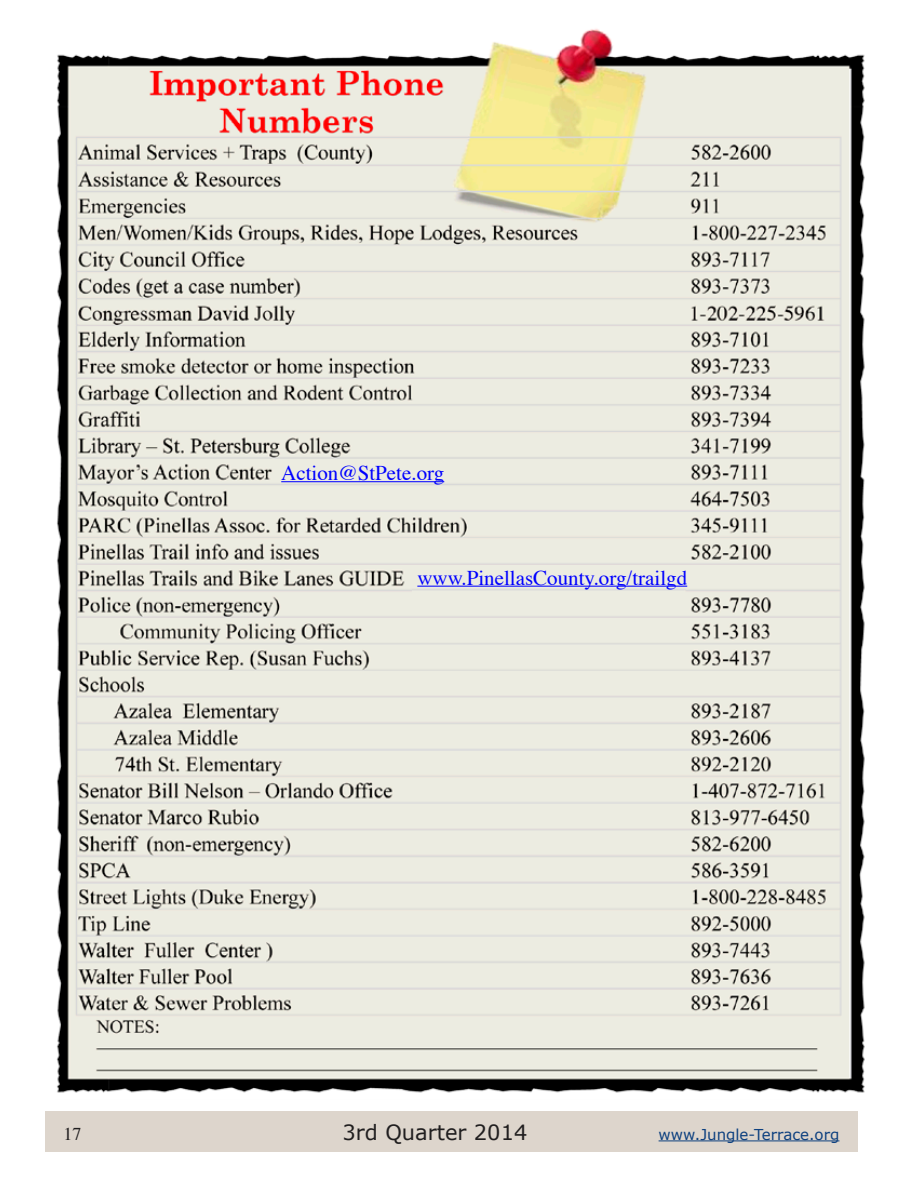
<style>
.page{position:relative;width:918px;height:1188px;background:#fff}
.page>*{position:absolute;margin:0;border:0;box-sizing:border-box;transform-origin:0 0}
.t1{font:21px "Times";color:#00f}
.t2{font:21px "Verdana";color:#201e1f}
.t3{font:18px "Times";color:#201e1f}
.t4{font:15px "Verdana";color:#0d407f}
</style>
<div class="page">
<div style="left:45px;top:1111px;width:812px;height:40px;background:#ddd5cc"></div>
<hr style="left:659px;top:1140px;width:180px;height:1px;background:#0d407f">
<img style="left:56px;top:29px;width:809px;height:1064px">
<hr style="left:281px;top:481px;width:163px;height:1px;background:#00f">
<hr style="left:417px;top:586px;width:270px;height:1px;background:#00f">
<p class="t1" style="left:281px;top:453px;width:165px">Action@StPete.org</p>
<p class="t1" style="left:417px;top:558px;width:271px">www.PinellasCounty.org/trailgd</p>
<p class="t3" style="left:64px;top:1117px;width:19px">17</p>
<p class="t2" style="left:343px;top:1119px;width:186px">3rd Quarter 2014</p>
<p class="t4" style="left:659px;top:1125px;width:182px">www.Jungle-Terrace.org</p>
</div>
